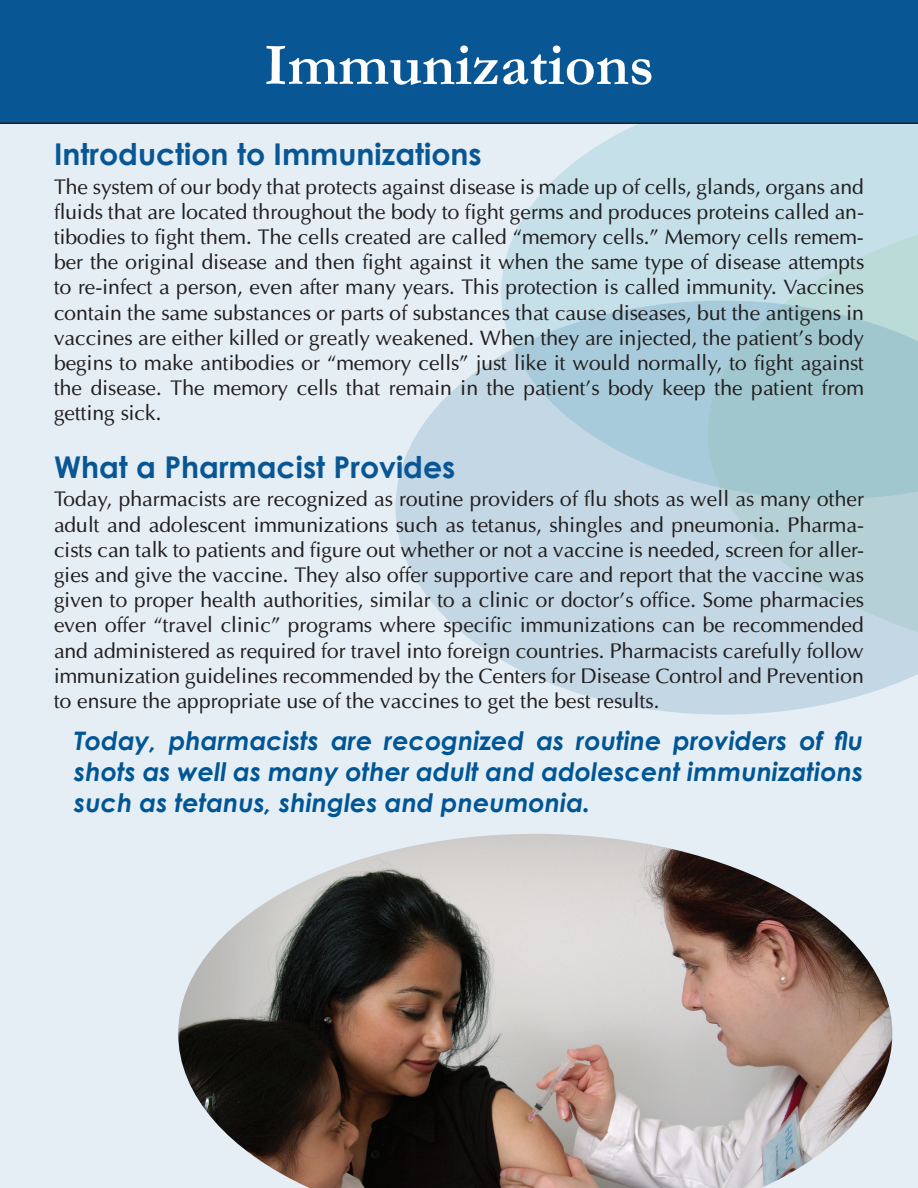
<style>
.page{position:relative;width:918px;height:1188px;background:#e4eef4}
.page>*{position:absolute;margin:0;border:0;box-sizing:border-box;transform-origin:0 0}
.t1{font:700 60px "Garamond";color:#fff}
.t2{font:700 30px "Century Gothic";color:#095695}
.t3{font:italic 700 25.5px/30.6px "Century Gothic";color:#005594;text-align:justify}
.t4{font:21px/25.2px "Optima";color:#231f20;text-align:justify}
</style>
<div class="page">
<svg style="left:501px;top:124px;width:417px;height:177px;background:#c9e1ea"></svg>
<svg style="left:708px;top:193px;width:210px;height:108px;background:#c2dee5"></svg>
<svg style="left:395px;top:301px;width:523px;height:414px;background:#bdd5e0"></svg>
<div style="left:0;top:0;width:918px;height:124px;background:#095695"></div>
<img style="left:178px;top:834px;width:714px;height:354px">
<h1 class="t1" style="left:264px;top:24px;width:392px">Immunizations</h1>
<h2 class="t2" style="left:54px;top:131px;width:429px">Introduction to Immunizations</h2>
<p class="t4" style="left:54px;top:174px;width:812px">The system of our body that protects against disease is made up of cells, glands, organs and fluids that are located throughout the body to fight germs and produces proteins called an&shy;tibodies to fight them. The cells created are called “memory cells.” Memory cells remem&shy;ber the original disease and then fight against it when the same type of disease attempts to re-infect a person, even after many years. This protection is called immunity. Vaccines contain the same substances or parts of substances that cause diseases, but the antigens in vaccines are either killed or greatly weakened. When they are injected, the patient’s body begins to make antibodies or “memory cells” just like it would normally, to fight against the disease. The memory cells that remain in the patient’s body keep the patient from getting sick.</p>
<h2 class="t2" style="left:54px;top:444px;width:403px">What a Pharmacist Provides</h2>
<p class="t4" style="left:54px;top:487px;width:812px">Today, pharmacists are recognized as routine providers of flu shots as well as many other adult and adolescent immunizations such as tetanus, shingles and pneumonia. Pharma&shy;cists can talk to patients and figure out whether or not a vaccine is needed, screen for aller&shy;gies and give the vaccine. They also offer supportive care and report that the vaccine was given to proper health authorities, similar to a clinic or doctor’s office. Some pharmacies even offer “travel clinic” programs where specific immunizations can be recommended and administered as required for travel into foreign countries. Pharmacists carefully follow immunization guidelines recommended by the Centers for Disease Control and Prevention to ensure the appropriate use of the vaccines to get the best results.</p>
<p class="t3" style="left:74px;top:725px;width:791px">Today, pharmacists are recognized as routine providers of flu shots as well as many other adult and adolescent immunizations such as tetanus, shingles and pneumonia.</p>
</div>
